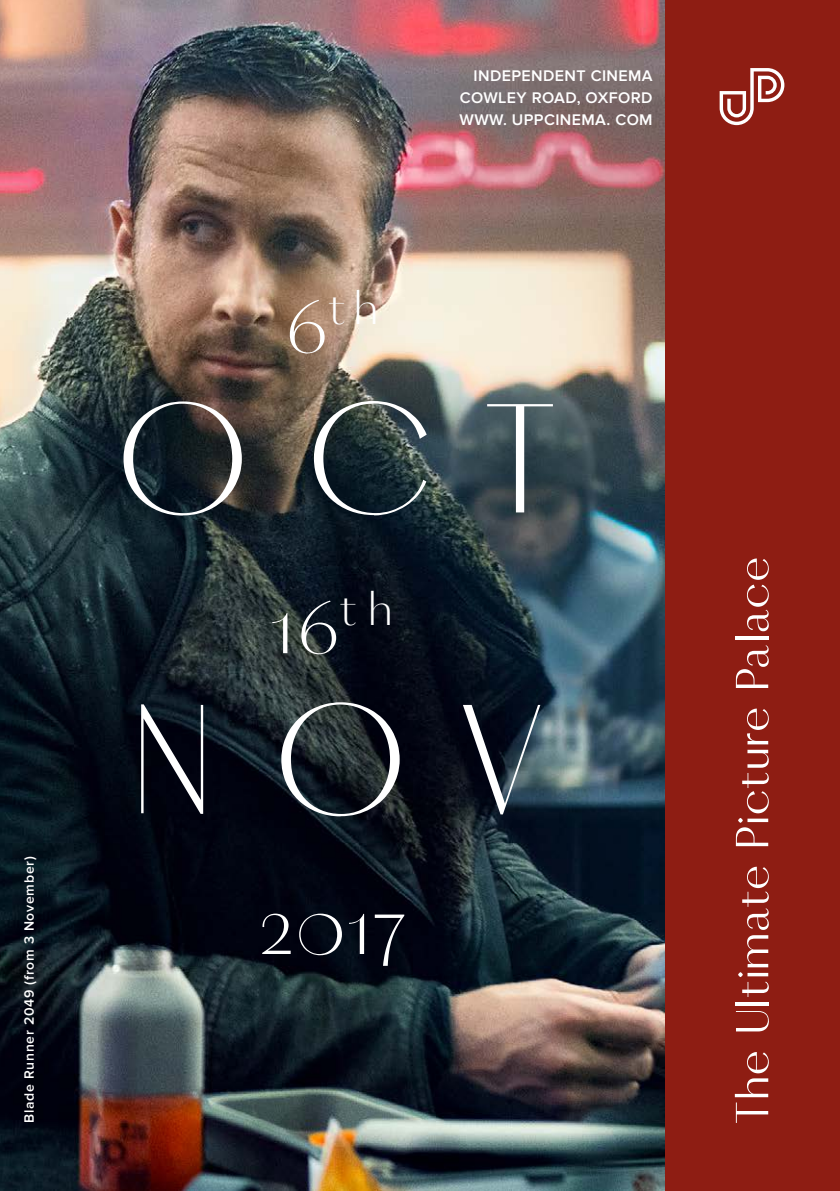
<style>
.page{position:relative;width:840px;height:1191px;background:#fff}
.page>*{position:absolute;margin:0;border:0;box-sizing:border-box;transform-origin:0 0}
.t1{font:300 160px "Vinter";letter-spacing:.305em;color:#fff}
.t2{font:300 84px "Vinter";color:#fff}
.t3{font:300 49px "Vinter";color:#fff}
.t4{font:600 16px/22px "Proxima Nova";letter-spacing:.025em;color:#fff;text-align:justify}
.t5{font:600 14px "Proxima Nova";letter-spacing:.05em;color:#fff}
.s1{font-size:84px}
</style>
<div class="page">
<div style="left:0;top:0;width:839px;height:1191px;background:#8e1d13"></div>
<img style="left:0;top:0;width:663px;height:1191px">
<svg style="left:719px;top:68px;width:65px;height:57px"></svg>
<svg style="left:734px;top:1052px;width:34px;height:71px"></svg>
<svg style="left:735px;top:1011px;width:33px;height:20px"></svg>
<hr style="left:734px;top:1002px;width:33px;height:3px;background:#fff">
<svg style="left:738px;top:866px;width:30px;height:131px"></svg>
<svg style="left:735px;top:708px;width:33px;height:138px"></svg>
<svg style="left:735px;top:645px;width:33px;height:43px"></svg>
<hr style="left:734px;top:636px;width:33px;height:4px;background:#fff">
<svg style="left:746px;top:558px;width:22px;height:73px"></svg>
<p class="t5" style="left:21px;top:1123px;width:268px;rotate:-90deg">Blade Runner 2049 (from 3 November)</p>
<h3 class="t3" style="left:284px;top:279px;width:97px"><span class="s1">6</span>th</h3>
<p class="t4" style="left:459px;top:65px;width:194px;text-indent:14px">INDEPENDENT CINEMA COWLEY ROAD, OXFORD WWW. UPPCINEMA. COM</p>
<h1 class="t1" style="left:113px;top:363px;width:444px">OCT</h1>
<h2 class="t2" style="left:270px;top:575px;width:126px">16<sup>t</sup> <sup>h</sup></h2>
<h1 class="t1" style="left:124px;top:664px;width:423px">NOV</h1>
<h2 class="t2" style="left:258px;top:876px;width:149px">2017</h2>
</div>
